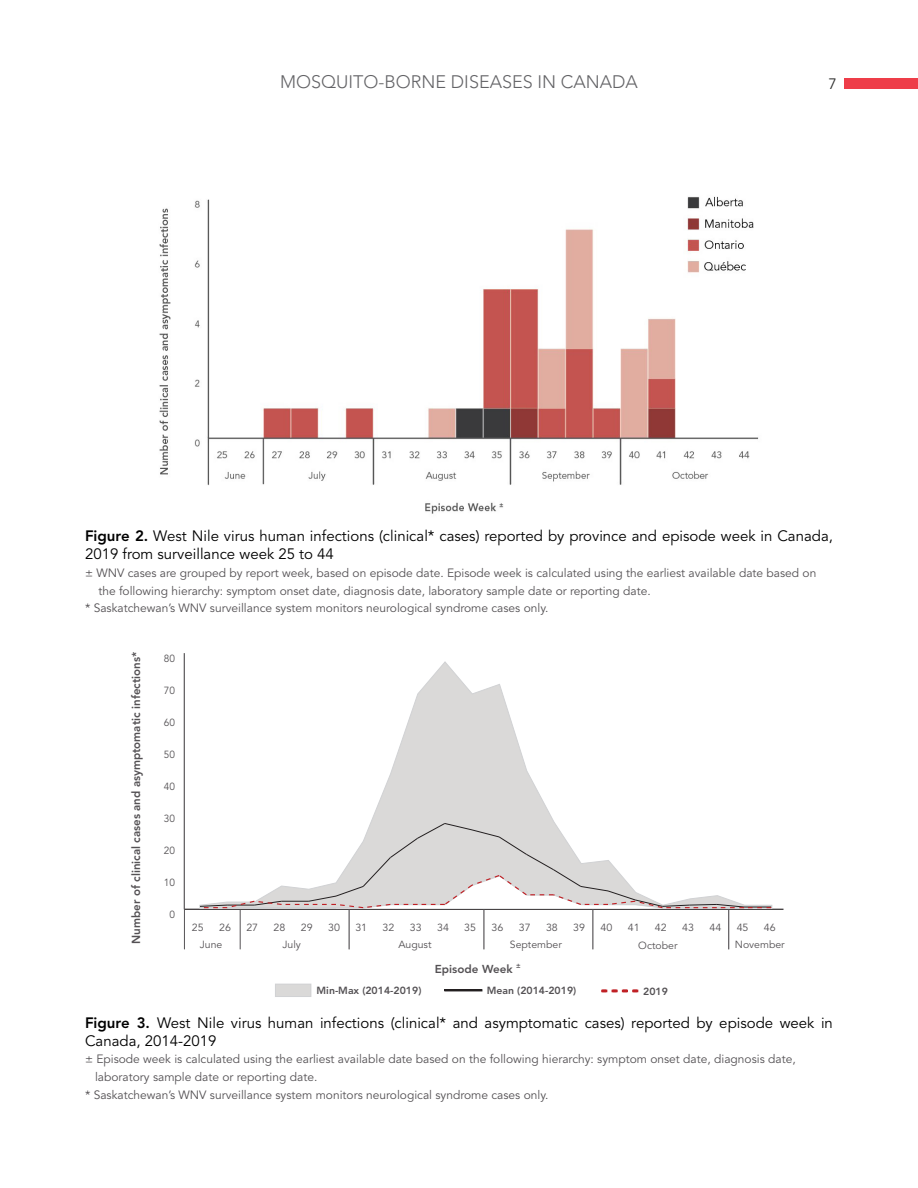
<style>
.page{position:relative;width:918px;height:1188px;background:#fff}
.page>*{position:absolute;margin:0;border:0;box-sizing:border-box;transform-origin:0 0}
.t1{font:300 18px "Avenir LT Std";color:#636366}
.TableHeader{font:15px/18px "Avenir LT Std";color:#000}
.t2{font:15px "Avenir LT Std";color:#2f2f2e}
.footer_small{font:12px "Avenir LT Std";color:#545154}
.t3{font:800 11.7px "Avenir LT Std";color:#545154}
.t4{font:800 11.55px "Avenir LT Std";color:#545154}
.t5{font:10.35px "Avenir LT Std";color:#545154}
.t6{font:800 10.35px "Avenir LT Std";color:#545154}
.s1{font-weight:800}
</style>
<div class="page">
<img style="left:159px;top:196px;width:600px;height:318px">
<div style="left:275px;top:984px;width:36px;height:13px;background:#dad9d8"></div>
<hr style="left:184px;top:909px;width:599px;height:1px;background:#231f20">
<hr style="left:184px;top:653px;width:1px;height:256px;background:#545154">
<svg style="left:370px;top:661px;width:403px;height:248px"></svg>
<div style="left:445px;top:989px;width:37px;height:2px;border:1px solid #231f20"></div>
<svg style="left:601px;top:990px;width:37px;height:2px"></svg>
<svg style="left:184px;top:909px;width:1px;height:41px"></svg>
<svg style="left:199px;top:822px;width:573px;height:128px"></svg>
<div style="left:844px;top:78px;width:74px;height:11px;background:#ee3d49"></div>
<h1 class="t1" style="left:280px;top:72px;width:359px">MOSQUITO-BORNE DISEASES IN CANADA</h1>
<p class="t2" style="left:829px;top:76px;width:10px">7</p>
<p class="TableHeader" style="left:85px;top:527px;width:749px"><span class="s1">Figure 2.</span> West Nile virus human infections (clinical* cases) reported by province and episode week in Canada,<br>2019 from surveillance week 25 to 44</p>
<p class="footer_small" style="left:85px;top:566px;width:733px">± WNV cases are grouped by report week, based on episode date. Episode week is calculated using the earliest available date based on</p>
<p class="footer_small" style="left:98px;top:584px;width:554px">the following hierarchy: symptom onset date, diagnosis date, laboratory sample date or reporting date.</p>
<p class="footer_small" style="left:85px;top:601px;width:465px">* Saskatchewan’s WNV surveillance system monitors neurological syndrome cases only.</p>
<p class="t6" style="left:318px;top:565px;width:106px">Min-Max (2014-2019)</p>
<p class="t6" style="left:478px;top:565px;width:109px">Moyenne (2014-2019)</p>
<p class="t6" style="left:645px;top:565px;width:26px">2019</p>
<p class="t3" style="left:129px;top:944px;width:293px;rotate:-90deg">Number of clinical cases and asymptomatic infections*</p>
<p class="t5" style="left:164px;top:652px;width:13px">80</p>
<p class="t5" style="left:164px;top:684px;width:13px">70</p>
<p class="t5" style="left:164px;top:716px;width:13px">60</p>
<p class="t5" style="left:164px;top:748px;width:13px">50</p>
<p class="t5" style="left:164px;top:780px;width:13px">40</p>
<p class="t5" style="left:164px;top:812px;width:13px">30</p>
<p class="t5" style="left:164px;top:844px;width:13px">20</p>
<p class="t5" style="left:164px;top:876px;width:13px">10</p>
<p class="t5" style="left:169px;top:908px;width:7px">0</p>
<p class="t5" style="left:192px;top:921px;width:13px">25</p>
<p class="t5" style="left:219px;top:921px;width:13px">26</p>
<p class="t5" style="left:246px;top:921px;width:13px">27</p>
<p class="t5" style="left:274px;top:921px;width:13px">28</p>
<p class="t5" style="left:301px;top:921px;width:13px">29</p>
<p class="t5" style="left:328px;top:921px;width:13px">30</p>
<p class="t5" style="left:355px;top:921px;width:13px">31</p>
<p class="t5" style="left:383px;top:921px;width:13px">32</p>
<p class="t5" style="left:410px;top:921px;width:13px">33</p>
<p class="t5" style="left:437px;top:921px;width:13px">34</p>
<p class="t5" style="left:464px;top:921px;width:13px">35</p>
<p class="t5" style="left:492px;top:921px;width:13px">36</p>
<p class="t5" style="left:519px;top:921px;width:13px">37</p>
<p class="t5" style="left:546px;top:921px;width:13px">38</p>
<p class="t5" style="left:573px;top:921px;width:13px">39</p>
<p class="t5" style="left:600px;top:921px;width:13px">40</p>
<p class="t5" style="left:628px;top:921px;width:13px">41</p>
<p class="t5" style="left:655px;top:921px;width:13px">42</p>
<p class="t5" style="left:682px;top:921px;width:13px">43</p>
<p class="t5" style="left:709px;top:921px;width:13px">44</p>
<p class="t5" style="left:737px;top:921px;width:13px">45</p>
<p class="t5" style="left:764px;top:921px;width:13px">46</p>
<p class="t5" style="left:200px;top:939px;width:24px">June</p>
<p class="t5" style="left:283px;top:939px;width:20px">July</p>
<p class="t5" style="left:398px;top:939px;width:35px">August</p>
<p class="t5" style="left:510px;top:939px;width:53px">September</p>
<p class="t5" style="left:638px;top:939px;width:41px">October</p>
<p class="t5" style="left:735px;top:939px;width:51px">November</p>
<p class="t4" style="left:435px;top:962px;width:87px">Episode Week <sup>±</sup></p>
<p class="t6" style="left:317px;top:985px;width:106px">Min-Max (2014-2019)</p>
<p class="t6" style="left:487px;top:985px;width:91px">Mean (2014-2019)</p>
<p class="t6" style="left:643px;top:985px;width:26px">2019</p>
<p class="TableHeader" style="left:85px;top:1014px;width:749px"><span class="s1">Figure 3.</span> West Nile virus human infections (clinical* and asymptomatic cases) reported by episode week in<br>Canada, 2014-2019</p>
<p class="footer_small" style="left:85px;top:1052px;width:712px">± Episode week is calculated using the earliest available date based on the following hierarchy: symptom onset date, diagnosis date,</p>
<p class="footer_small" style="left:95px;top:1070px;width:224px">laboratory sample date or reporting date.</p>
<p class="footer_small" style="left:85px;top:1088px;width:465px">* Saskatchewan’s WNV surveillance system monitors neurological syndrome cases only.</p>
</div>
